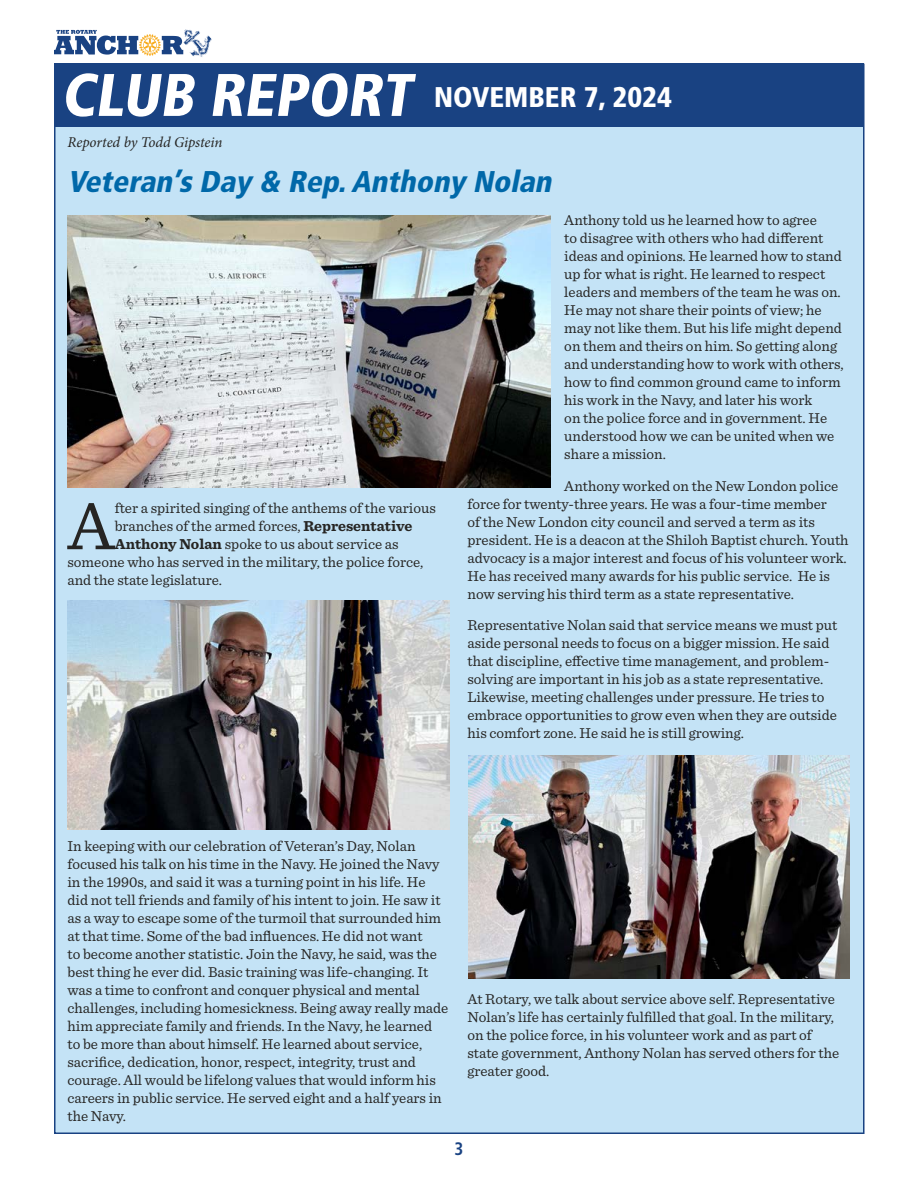
<style>
.page{position:relative;width:918px;height:1188px;background:#fff}
.page>*{position:absolute;margin:0;border:0;box-sizing:border-box;transform-origin:0 0}
.t1{font:70.2px "Sentinel";color:#262523}
.t2{font:italic 900 condensed 30px "Frutiger LT Std";color:#0068a9}
.t3{font:900 condensed 28.5px "Frutiger LT Std";color:#fff}
.t4{font:700 condensed 18px "Frutiger LT Std";color:#194282;scale:.95 1}
.t5{font:15px/18px "Sentinel";color:#262523}
.t6{font:italic 15px "Minion Pro";letter-spacing:-.01em;color:#262523}
.s1{font-size:60px}
.s2{font-weight:700}
</style>
<div class="page">
<svg style="left:54px;top:30px;width:123px;height:26px"></svg>
<img style="left:177px;top:29px;width:35px;height:28px">
<div style="left:55px;top:64px;width:809px;height:1069px;background:#c4e3f6"></div>
<div style="left:54px;top:63px;width:810px;height:64px;background:#194282"></div>
<img style="left:68px;top:600px;width:382px;height:229px">
<img style="left:68px;top:216px;width:483px;height:272px">
<img style="left:468px;top:756px;width:382px;height:222px">
<h3 class="t3" style="left:61px;top:80px;width:613px"><span class="s1">CLUB REPORT</span> NOVEMBER 7, 2024</h3>
<p class="t6" style="left:68px;top:132px;width:156px">Reported by Todd Gipstein</p>
<h2 class="t2" style="left:68px;top:164px;width:492px">Veteran’sDay &amp; Rep.Anthony Nolan</h2>
<h1 class="t1" style="left:68px;top:473px;width:49px">A</h1>
<p class="t5" style="left:115px;top:498px;width:323px">fter a spirited singing of the anthems of the various</p>
<p class="t5" style="left:115px;top:516px;width:299px">branches of the armed forces, <span class="s2">Representative</span></p>
<p class="t5" style="left:115px;top:534px;width:286px"><span class="s2">Anthony Nolan</span> spoke to us about service as</p>
<p class="t5" style="left:67px;top:552px;width:357px">someone who has served in the military, the police force,</p>
<p class="t5" style="left:67px;top:570px;width:156px">and the state legislature.</p>
<p class="t5" style="left:564px;top:210px;width:281px">Anthony told us he learned how to agree<br>to disagree with others who had different ideas and opinions. He learned how to stand up for what is right. He learned to respect leaders and members of the team he was on.<br>He may not share their points of view; he may not like them. But his life might depend on them and theirs on him. So getting along and understanding how to work with others, how to find common ground came to inform his work in the Navy, and later his work<br>on the police force and in government. He understood how we can be united when we share a mission.</p>
<p class="t5" style="left:467px;top:476px;width:383px;text-indent:97px">Anthony worked on the New London police force for twenty-three years. He was a four-time member<br>of the New London city council and served a term as its president. He is a deacon at the Shiloh Baptist church. Youth advocacy is a major interest and focus of his volunteer work.<br>He has received many awards for his public service. He is now serving his third term as a state representative.</p>
<p class="t5" style="left:467px;top:615px;width:371px">Representative Nolan said that service means we must put aside personal needs to focus on a bigger mission. He said that discipline, effective time management, and problem&shy;solving are important in his job as a state representative.<br>Likewise, meeting challenges under pressure. He tries to embrace opportunities to grow even when they are outside his comfort zone. He said he is still growing.</p>
<p class="t5" style="left:67px;top:836px;width:382px">In keeping with our celebration of Veteran’s Day, Nolan focused his talk on his time in the Navy. He joined the Navy in the 1990s, and said it was a turning point in his life. He did not tell friends and family of his intent to join. He saw it as a way to escape some of the turmoil that surrounded him at that time. Some of the bad influences. He did not want<br>to become another statistic. Join the Navy, he said, was the best thing he ever did. Basic training was life-changing. It was a time to confront and conquer physical and mental challenges, including homesickness. Being away really made him appreciate family and friends. In the Navy, he learned to be more than about himself. He learned about service, sacrifice, dedication, honor, respect, integrity, trust and courage. All would be lifelong values that would inform his careers in public service. He served eight and a half years in the Navy.</p>
<p class="t5" style="left:467px;top:989px;width:373px">At Rotary, we talk about service above self. Representative Nolan’s life has certainly fulfilled that goal. In the military, on the police force, in his volunteer work and as part of state government, Anthony Nolan has served others for the greater good.</p>
<p class="t4" style="left:455px;top:1138px;width:11px">3</p>
</div>
